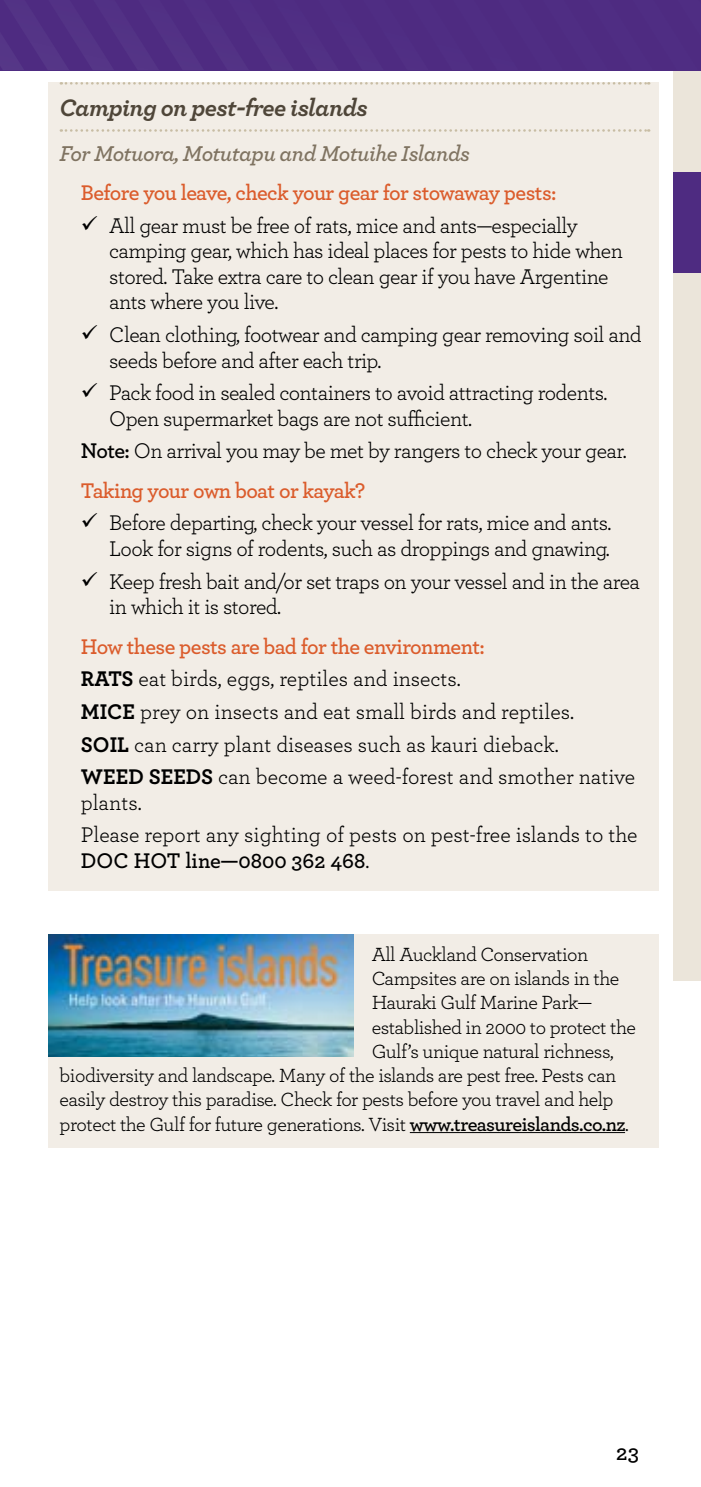
<style>
.page{position:relative;width:701px;height:1487px;background:#fff}
.page>*{position:absolute;margin:0;border:0;box-sizing:border-box;transform-origin:0 0}
.t1{font:italic 700 25px "Archer";letter-spacing:-.025em;color:#4f4639}
.t2{font:italic 600 22.5px "Archer";letter-spacing:-.025em;color:#7f7361}
.t3{font:600 22.5px "Archer";color:#000}
.t4{font:22.25px/25.5px "Archer";letter-spacing:-.025em;color:#000}
.t5{font:22.25px/32.5px "Archer";color:#000}
.t6{font:600 22.25px "Archer";letter-spacing:-.03em;color:#db5c2c}
.t7{font:600 22.25px "Archer";color:#000}
.t8{font:20px "Archer";letter-spacing:-.025em;color:#000}
.s1{font-weight:600}
.s2{font-weight:600;color:#db5c2c}
.s3{font-weight:700}
.s4{font-weight:400}
</style>
<div class="page">
<div style="left:49px;top:82px;width:609px;height:809px;background:#f2ede6"></div>
<svg style="left:61px;top:82px;width:588px;height:3px"></svg>
<svg style="left:61px;top:129px;width:588px;height:3px"></svg>
<div style="left:672px;top:171px;width:28px;height:102px;background:#4e2b81"></div>
<div style="left:672px;top:70px;width:28px;height:102px;background:#ebe5da"></div>
<div style="left:672px;top:273px;width:28px;height:102px;background:#ebe5da"></div>
<div style="left:672px;top:374px;width:28px;height:102px;background:#ebe5da"></div>
<div style="left:672px;top:475px;width:28px;height:101px;background:#ebe5da"></div>
<div style="left:49px;top:934px;width:609px;height:214px;background:#f2ede6"></div>
<hr style="left:409px;top:1132px;width:215px;height:1px;background:#000">
<img style="left:49px;top:934px;width:305px;height:122px">
<div style="left:672px;top:676px;width:28px;height:102px;background:#ebe5da"></div>
<div style="left:672px;top:575px;width:28px;height:102px;background:#ebe5da"></div>
<div style="left:672px;top:778px;width:28px;height:102px;background:#ebe5da"></div>
<div style="left:672px;top:879px;width:28px;height:102px;background:#ebe5da"></div>
<div style="left:0;top:0;width:701px;height:70px;background:#4e2b81"></div>
<p class="t1" style="left:60px;top:88px;width:309px">Camping on pest-free islands</p>
<p class="t2" style="left:60px;top:136px;width:412px">For Motuora, Motutapu and Motuihe Islands</p>
<p class="t6" style="left:81px;top:176px;width:477px">Before you leave, check your gear for stowaway pests:</p>
<p class="t4" style="left:109px;top:212px;width:515px;text-indent:-28px">✓ All gear must be free of rats, mice and ants—especially camping gear, which has ideal places for pests to hide when stored. Take extra care to clean gear if you have Argentine ants where you live.</p>
<p class="t4" style="left:109px;top:321px;width:534px;text-indent:-28px">✓ Clean clothing, footwear and camping gear removing soil and seeds before and after each trip.</p>
<p class="t4" style="left:109px;top:379px;width:499px;text-indent:-28px">✓ Pack food in sealed containers to avoid attracting rodents.<br>Open supermarket bags are not sufficient.</p>
<p class="t4" style="left:81px;top:430px;width:547px;line-height:39.8px"><span class="s1">Note:</span> On arrival you may be met by rangers to check your gear.<br><span class="s2">Taking your own boat or kayak?</span></p>
<p class="t4" style="left:81px;top:509px;width:532px;text-align:right">✓ Before departing, check your vessel for rats, mice and ants.<br>Look for signs of rodents, such as droppings and gnawing.</p>
<p class="t4" style="left:109px;top:567px;width:532px;text-indent:-28px">✓ Keep fresh bait and/or set traps on your vessel and in the area in which it is stored.</p>
<p class="t5" style="left:81px;top:629px;width:555px"><span class="s2">How these pests are bad for the environment:<br></span><span class="s3">RATS</span> eat birds, eggs, reptiles and insects.<br><span class="s3">MICE</span> prey on insects and eat small birds and reptiles.<br><span class="s3">SOIL</span> can carry plant diseases such as kauri dieback.<br><span class="s3">WEED SEEDS</span> can become a weed-forest and smother native</p>
<p class="t5" style="left:81px;top:785px;width:558px">plants.<br>Please report any sighting of pests on pest-free islands to the</p>
<p class="t7" style="left:81px;top:844px;width:290px">DOC HOT line—0800 362 468<span class="s4">.</span></p>
<p class="t8" style="left:371px;top:940px;width:218px">All Auckland Conservation</p>
<p class="t8" style="left:371px;top:965px;width:249px">Campsites are on islands in the</p>
<p class="t8" style="left:371px;top:989px;width:222px">Hauraki Gulf Marine Park—</p>
<p class="t8" style="left:371px;top:1013px;width:266px">established in 2000 to protect the</p>
<p class="t8" style="left:371px;top:1037px;width:243px">Gulf’s unique natural richness,</p>
<p class="t8" style="left:60px;top:1062px;width:558px">biodiversity and landscape. Many of the islands are pest free. Pests can</p>
<p class="t8" style="left:60px;top:1086px;width:555px">easily destroy this paradise. Check for pests before you travel and help</p>
<p class="t8" style="left:60px;top:1110px;width:570px">protect the Gulf for future generations. Visit <span class="s1">www.treasureislands.co.nz</span>.</p>
<p class="t3" style="left:615px;top:1435px;width:24px">23</p>
</div>
